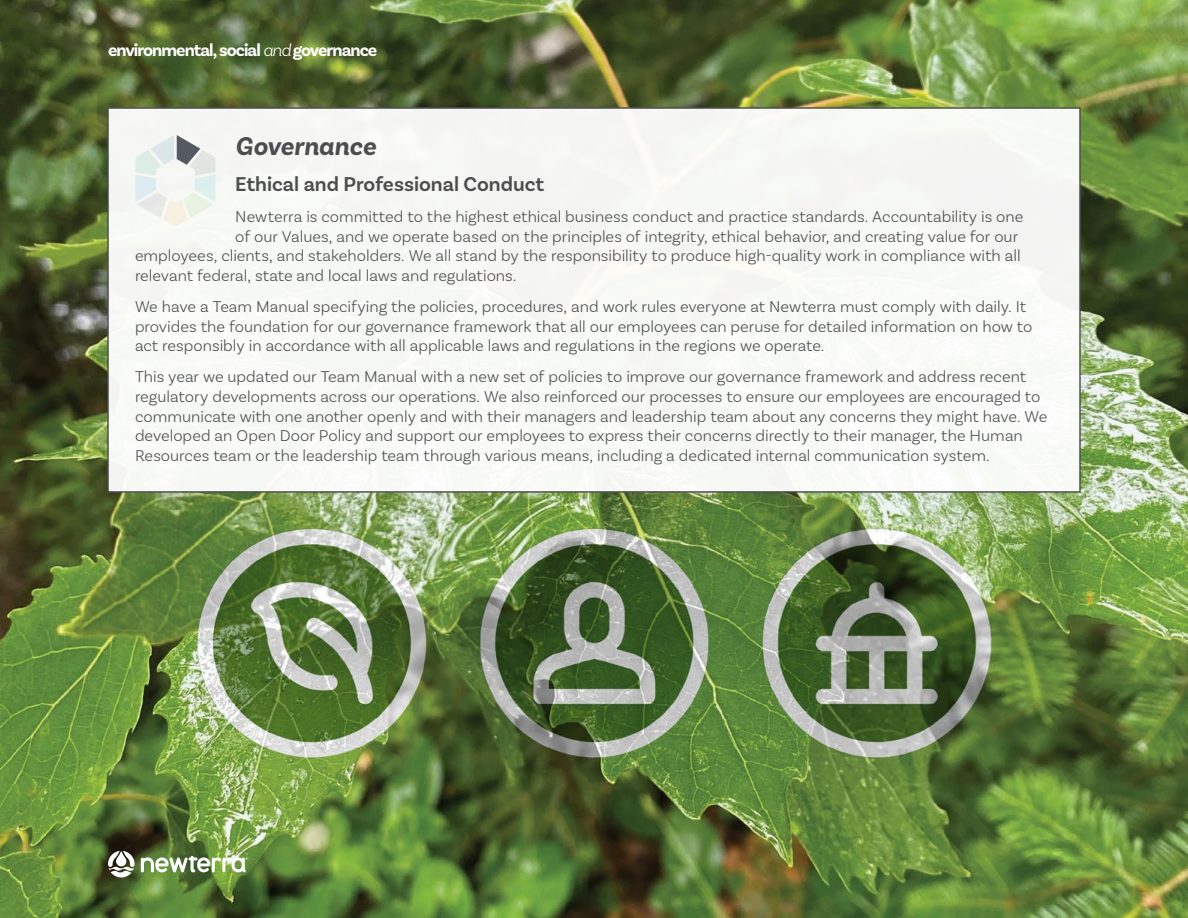
<style>
.page{position:relative;width:1188px;height:918px;background:#fff}
.page>*{position:absolute;margin:0;border:0;box-sizing:border-box;transform-origin:0 0}
.t1{font:italic 700 27px "Basic Sans";letter-spacing:-.005em;color:#4d4d4f}
.t2{font:600 21px "Basic Sans";color:#4d4d4f}
.t3{font:700 18px "Basic Sans";letter-spacing:-.055em;color:#fff}
.paragraph_-_head{font:300 16.5px/19.8px "Basic Sans";color:#4d4d4f}
.s1{font-weight:300;font-style:italic}
</style>
<div class="page">
<img style="left:0;top:0;width:1188px;height:918px">
<div style="left:107px;top:107px;width:974px;height:386px;background:#f7f9f5;border:2px solid #4d4d4f"></div>
<svg style="left:108px;top:851px;width:27px;height:26px"></svg>
<svg style="left:141px;top:856px;width:107px;height:16px"></svg>
<svg style="left:135px;top:135px;width:81px;height:91px"></svg>
<p class="t3" style="left:108px;top:39px;width:271px">environmental, social <span class="s1">and</span>governance</p>
<h2 class="t1" style="left:235px;top:130px;width:142px">Governance</h2>
<h3 class="t2" style="left:235px;top:172px;width:310px">Ethical and Professional Conduct</h3>
<p class="paragraph_-_head" style="left:235px;top:206px;width:790px">Newterra is committed to the highest ethical business conduct and practice standards. Accountability is one</p>
<p class="paragraph_-_head" style="left:235px;top:226px;width:784px">of our Values, and we operate based on the principles of integrity, ethical behavior, and creating value for our</p>
<p class="paragraph_-_head" style="left:135px;top:246px;width:887px">employees, clients, and stakeholders. We all stand by the responsibility to produce high-quality work in compliance with all</p>
<p class="paragraph_-_head" style="left:135px;top:266px;width:383px">relevant federal, state and local laws and regulations.</p>
<p class="paragraph_-_head" style="left:135px;top:296px;width:899px">We have a Team Manual specifying the policies, procedures, and work rules everyone at Newterra must comply with daily. It provides the foundation for our governance framework that all our employees can peruse for detailed information on how to act responsibly in accordance with all applicable laws and regulations in the regions we operate.</p>
<p class="paragraph_-_head" style="left:135px;top:366px;width:914px">This year we updated our Team Manual with a new set of policies to improve our governance framework and address recent regulatory developments across our operations. We also reinforced our processes to ensure our employees are encouraged to communicate with one another openly and with their managers and leadership team about any concerns they might have. We developed an Open Door Policy and support our employees to express their concerns directly to their manager, the Human Resources team or the leadership team through various means, including a dedicated internal communication system.</p>
</div>
